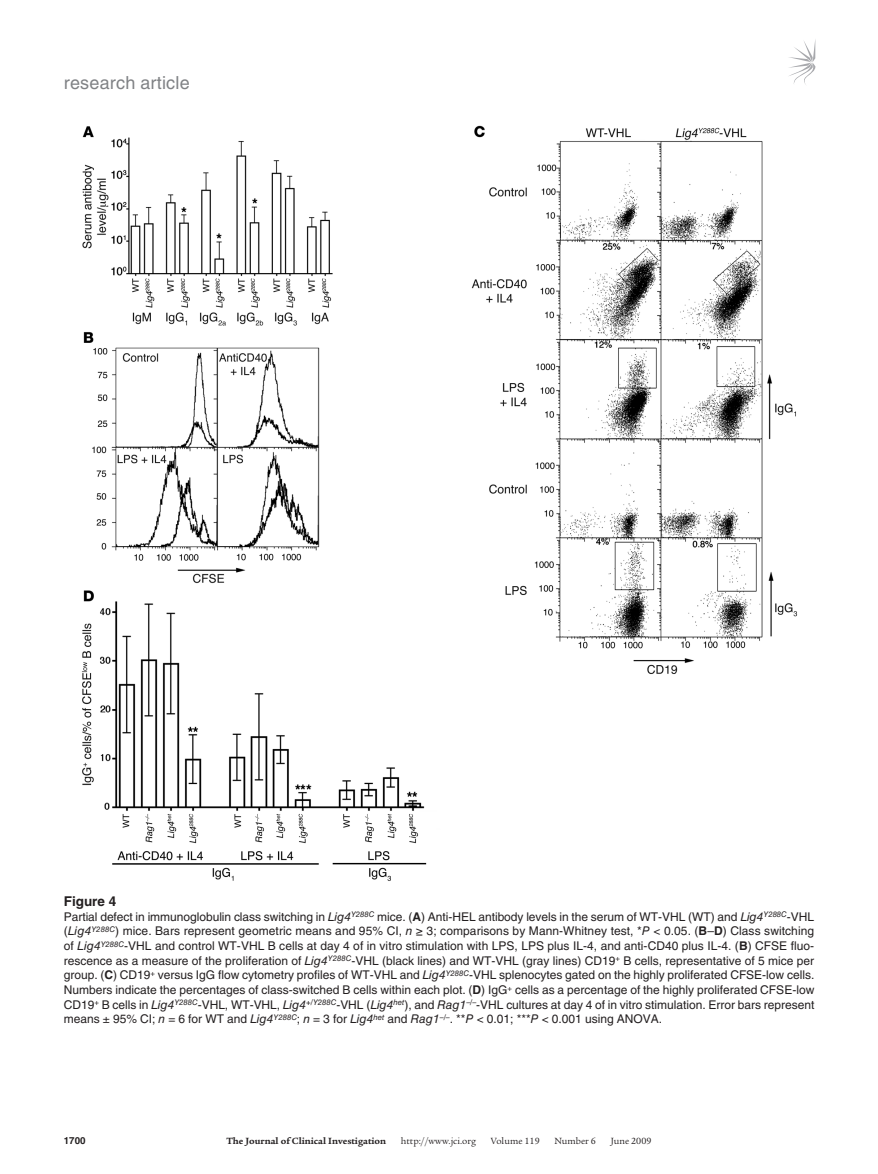
<style>
.page{position:relative;width:878px;height:1174px;background:#fff}
.page>*{position:absolute;margin:0;border:0;box-sizing:border-box;transform-origin:0 0}
.t1{font:18px "Helvetica LT Std";letter-spacing:.01em;color:#808285}
.t2{font:700 13.5px "Helvetica LT Std";color:#231f20}
.t3{font:12px/14.7px "Helvetica LT Std";color:#231f20;text-align:justify}
.t4{font:9.75px "Legacy Serif Std";color:#231f20}
.t5{font:700 9.75px "Legacy Serif Std";color:#231f20}
.t6{font:700 9.75px "Helvetica LT Std";color:#231f20}
.s1{font-style:italic}
.s2{font-weight:700}
</style>
<div class="page">
<svg style="left:789px;top:41px;width:26px;height:44px"></svg>
<img style="left:82px;top:125px;width:716px;height:756px">
<h1 class="t1" style="left:64px;top:72px;width:127px">research article</h1>
<p class="t2" style="left:64px;top:893px;width:54px">Figure 4</p>
<p class="t3" style="left:64px;top:909px;width:752px">Partial defect in immunoglobulin class switching in <span class="s1">Lig4</span><sup>Y288C</sup> mice. (<span class="s2">A</span>) Anti-HEL antibody levels in the serum of WT-VHL (WT) and <span class="s1">Lig4</span><sup>Y288C</sup>-VHL (<span class="s1">Lig4</span><sup>Y288C</sup>) mice. Bars represent geometric means and 95% CI, <span class="s1">n</span> ≥ 3; comparisons by Mann-Whitney test, *<span class="s1">P</span> &lt; 0.05. (<span class="s2">B</span>–<span class="s2">D</span>) Class switching of <span class="s1">Lig4</span><sup>Y288C</sup>-VHL and control WT-VHL B cells at day 4 of in vitro stimulation with LPS, LPS plus IL-4, and anti-CD40 plus IL-4. (<span class="s2">B</span>) CFSE fluo&shy;rescence as a measure of the proliferation of <span class="s1">Lig4</span><sup>Y288C</sup>-VHL (black lines) and WT-VHL (gray lines) CD19<sup>+</sup> B cells, representative of 5 mice per group. (<span class="s2">C</span>) CD19<sup>+</sup> versus IgG flow cytometry profiles of WT-VHL and <span class="s1">Lig4</span><sup>Y288C</sup>-VHL splenocytes gated on the highly proliferated CFSE-low cells.<br>Numbers indicate the percentages of class-switched B cells within each plot. (<span class="s2">D</span>) IgG<sup>+</sup> cells as a percentage of the highly proliferated CFSE-low CD19<sup>+</sup> B cells in <span class="s1">Lig4</span><sup>Y288C</sup>-VHL, WT-VHL, <span class="s1">Lig4</span><sup>+/Y288C</sup>-VHL (<span class="s1">Lig4</span><sup>het</sup>), and <span class="s1">Rag1</span><sup>–/–</sup>-VHL cultures at day 4 of in vitro stimulation. Error bars represent means ± 95% CI; <span class="s1">n</span> = 6 for WT and <span class="s1">Lig4</span><sup>Y288C</sup>; <span class="s1">n</span> = 3 for <span class="s1">Lig4</span><sup>het</sup> and <span class="s1">Rag1</span><sup>–/–</sup>. **<span class="s1">P</span> &lt; 0.01; ***<span class="s1">P</span> &lt; 0.001 using ANOVA.</p>
<p class="t6" style="left:64px;top:1134px;width:23px">1700</p>
<p class="t5" style="left:226px;top:1135px;width:161px">The Journal of Clinical Investigation</p>
<p class="t4" style="left:401px;top:1135px;width:77px">http://www.jci.org</p>
<p class="t4" style="left:490px;top:1135px;width:50px">Volume 119</p>
<p class="t4" style="left:554px;top:1135px;width:43px">Number 6</p>
<p class="t4" style="left:610px;top:1135px;width:42px">June 2009</p>
</div>
